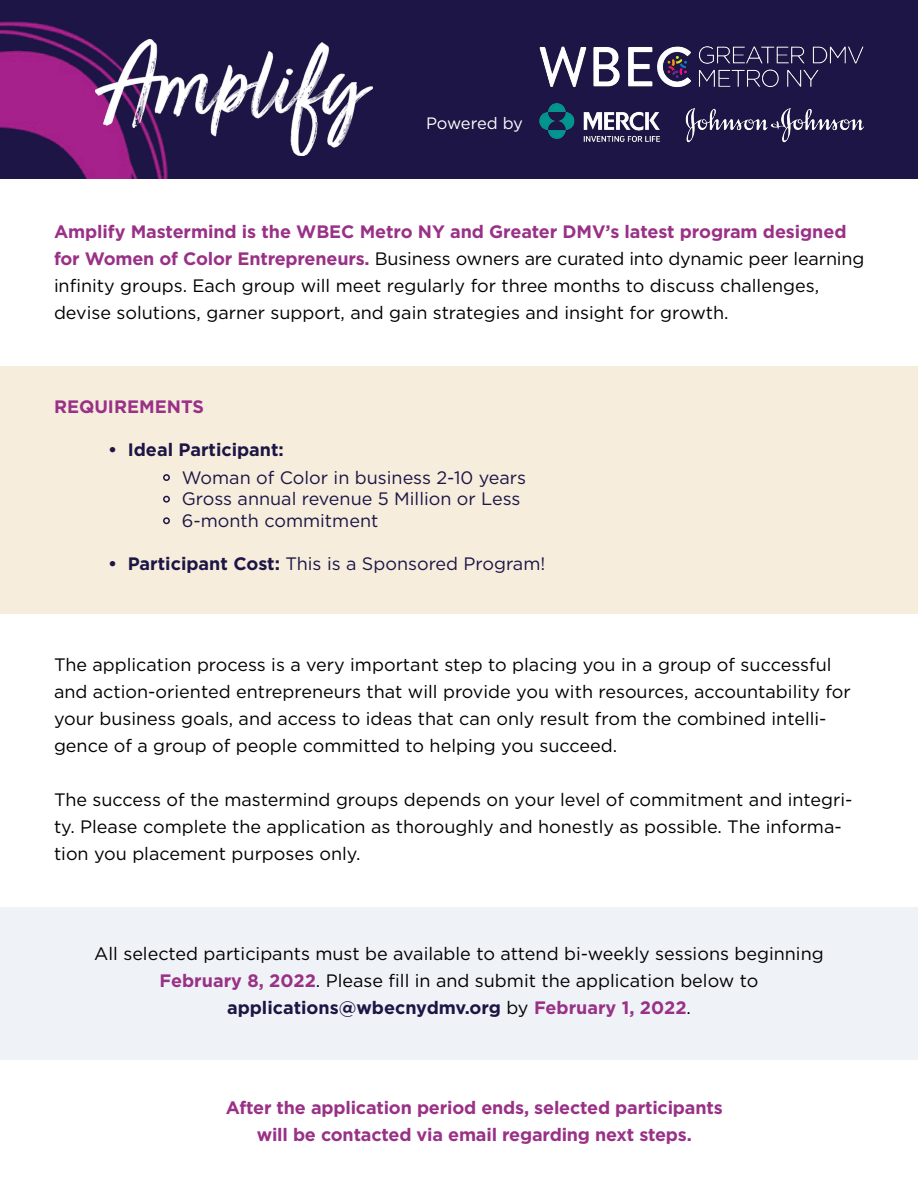
<style>
.page{position:relative;width:918px;height:1188px;background:#fff}
.page>*{position:absolute;margin:0;border:0;box-sizing:border-box;transform-origin:0 0}
.t1{font:18px/27px "Gotham";color:#000}
.t2{font:18px "Gotham";color:#1c1545}
.t3{font:700 18px/27px "Gotham";letter-spacing:-.01em;color:#993187;text-align:center}
.t4{font:700 18px "Gotham";color:#1c1545}
.t5{font:16.5px "Gotham";letter-spacing:-.02em;color:#fff}
.s1{font-weight:700;color:#993187}
.s2{font-weight:700}
.s3{font-weight:700;color:#1c1545}
</style>
<div class="page">
<div style="left:0;top:0;width:918px;height:178px;background:#1c1545"></div>
<img style="left:0;top:21px;width:168px;height:157px">
<img style="left:95px;top:39px;width:278px;height:117px">
<div style="left:0;top:366px;width:918px;height:247px;background:#f6eddd"></div>
<div style="left:0;top:907px;width:918px;height:153px;background:#eff3f7"></div>
<img style="left:685px;top:108px;width:179px;height:35px">
<img style="left:539px;top:103px;width:121px;height:39px">
<img style="left:539px;top:46px;width:325px;height:42px">
<p class="t5" style="left:426px;top:112px;width:99px">Powered by</p>
<p class="t1" style="left:54px;top:218px;width:812px"><span class="s1">Amplify Mastermind is the WBEC Metro NY and Greater DMV’s latest program designed for Women of Color Entrepreneurs.</span> Business owners are curated into dynamic peer learning infinity groups. Each group will meet regularly for three months to discuss challenges, devise solutions, garner support, and gain strategies and insight for growth.</p>
<p class="t3" style="left:54px;top:393px;width:151px">REQUIREMENTS</p>
<p class="t4" style="left:108px;top:439px;width:177px">• Ideal Participant:</p>
<p class="t2" style="left:162px;top:466px;width:366px"><span class="s2">•</span> Woman of Color in business 2-10 years</p>
<p class="t2" style="left:162px;top:488px;width:360px"><span class="s2">•</span> Gross annual revenue 5 Million or Less</p>
<p class="t2" style="left:162px;top:509px;width:218px"><span class="s2">•</span> 6-month commitment</p>
<p class="t2" style="left:108px;top:552px;width:439px"><span class="s2">• Participant Cost:</span> This is a Sponsored Program!</p>
<p class="t1" style="left:54px;top:650px;width:798px">The application process is a very important step to placing you in a group of successful and action-oriented entrepreneurs that will provide you with resources, accountability for your business goals, and access to ideas that can only result from the combined intelli&shy;gence of a group of people committed to helping you succeed.</p>
<p class="t1" style="left:54px;top:785px;width:800px">The success of the mastermind groups depends on your level of commitment and integri&shy;ty. Please complete the application as thoroughly and honestly as possible. The informa&shy;tion you placement purposes only.</p>
<p class="t1" style="left:94px;top:939px;width:731px;text-align:center">All selected participants must be available to attend bi-weekly sessions beginning<br><span class="s1">February 8, 2022</span>. Please fill in and submit the application below to <span class="s3">applications@wbecnydmv.org</span> by <span class="s1">February 1, 2022</span>.</p>
<p class="t3" style="left:226px;top:1094px;width:498px">After the application period ends, selected participants will be contacted via email regarding next steps.</p>
</div>
